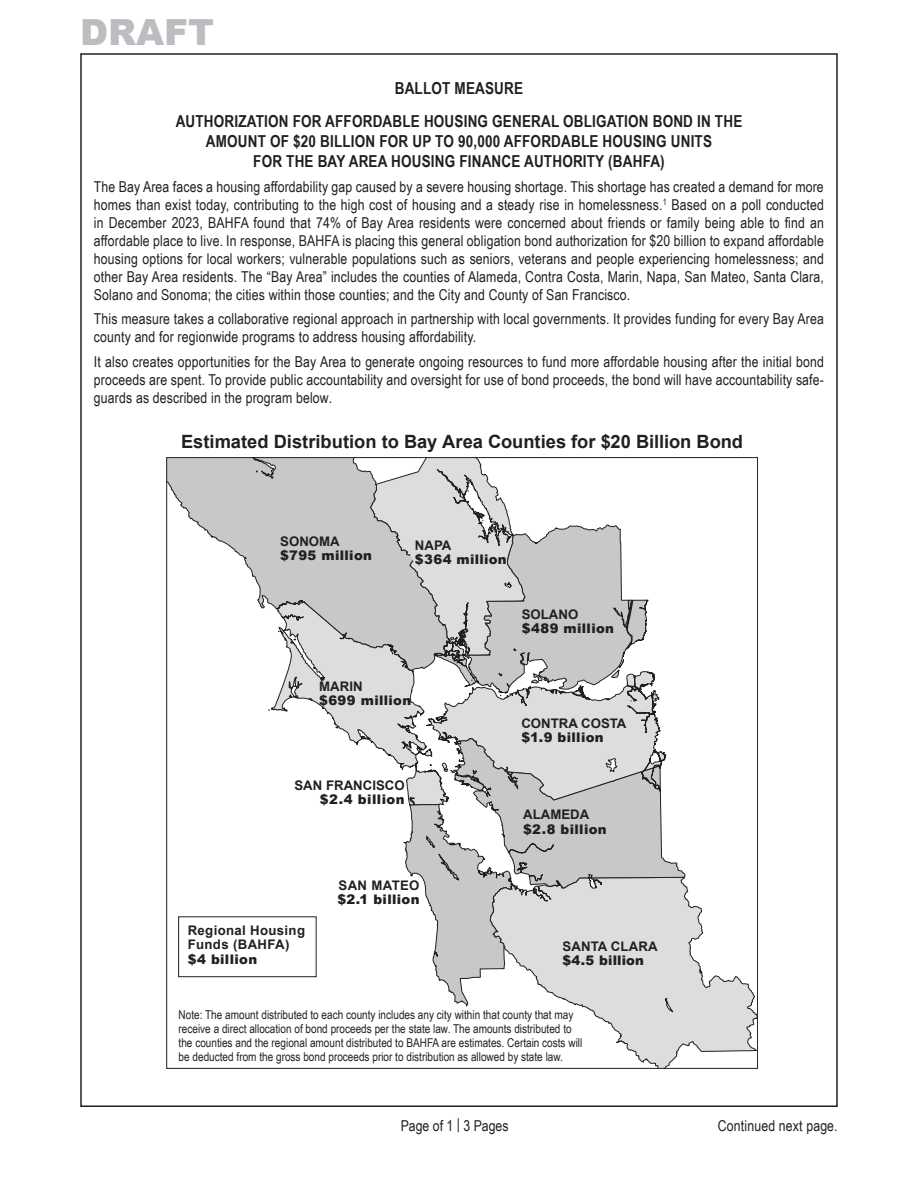
<style>
.page{position:relative;width:918px;height:1188px;background:#fff}
.page>*{position:absolute;margin:0;border:0;box-sizing:border-box;transform-origin:0 0}
.t1{font:900 36px "Arial";color:#bcbdc0}
.t2{font:700 18.3px "Arial";color:#231f20}
.Headers_H1{font:700 16.5px/19.8px "Arial Narrow";letter-spacing:.01em;color:#231f20;text-align:center}
.Normal_BC{font:15px/18px "Arial Narrow";letter-spacing:.01em;color:#231f20;text-align:justify}
.t3{font:900 13.2px/14.2px "Arial";letter-spacing:.025em;color:#231f20}
.t4{font:700 13.2px/14.2px "Arial";letter-spacing:.015em;color:#231f20}
.t5{font:12.15px/14.2px "Arial Narrow";color:#231f20}
.s1{font-style:italic}
.s2{font-weight:700}
.s3{font-weight:900}
</style>
<div class="page">
<svg style="left:168px;top:459px;width:101px;height:150px"></svg>
<svg style="left:593px;top:885px;width:162px;height:182px"></svg>
<svg style="left:269px;top:459px;width:416px;height:554px"></svg>
<div style="left:558px;top:937px;width:103px;height:34px;background:#dcdddf;border-radius:14px"></div>
<div style="left:512px;top:604px;width:104px;height:48px;background:#c7c8ca;border-radius:11px"></div>
<div style="left:316px;top:679px;width:93px;height:29px;background:#dcdddf;border-radius:13px"></div>
<div style="left:402px;top:682px;width:8px;height:29px;background:#dcdddf;border-radius:4px"></div>
<div style="left:410px;top:536px;width:73px;height:29px;background:#dcdddf;border-radius:12px"></div>
<div style="left:523px;top:615px;width:99px;height:13px;background:#c7c8ca;border-radius:4px"></div>
<div style="left:338px;top:673px;width:26px;height:12px;background:#dcdddf"></div>
<div style="left:178px;top:917px;width:138px;height:60px;border:1px solid #231f20"></div>
<h1 class="t1" style="left:80px;top:6px;width:136px">DRAFT</h1>
<h1 class="Headers_H1" style="left:395px;top:78px;width:130px">BALLOT MEASURE</h1>
<h1 class="Headers_H1" style="left:176px;top:111px;width:568px">AUTHORIZATION FOR AFFORDABLE HOUSING GENERAL OBLIGATION BOND IN THE<br>AMOUNT OF $20 BILLION FOR UP TO 90,000 AFFORDABLE HOUSING UNITS<br>FOR THE BAY AREA HOUSING FINANCE AUTHORITY (BAHFA)</h1>
<p class="Normal_BC" style="left:94px;top:177px;width:732px">The Bay Area faces a housing affordability gap caused by a severe housing shortage. This shortage has created a demand for more homes than exist today, contributing to the high cost of housing and a steady rise in homelessness.<sup>1</sup> Based on a poll conducted in December 2023, BAHFA found that 74% of Bay Area residents were concerned about friends or family being able to find an affordable place to live. In response, BAHFA is placing this general obligation bond authorization for $20 billion to expand affordable housing options for local workers; vulnerable populations such as seniors, veterans and people experiencing homelessness; and other Bay Area residents. The “Bay Area” includes the counties of Alameda, Contra Costa, Marin, Napa, San Mateo, Santa Clara, Solano and Sonoma; the cities within those counties; and the City and County of San Francisco.</p>
<p class="Normal_BC" style="left:94px;top:310px;width:731px">This measure takes a collaborative regional approach in partnership with local governments. It provides funding for every Bay Area county and for regionwide programs to address housing affordability.</p>
<p class="Normal_BC" style="left:94px;top:352px;width:732px">It also creates opportunities for the Bay Area to generate ongoing resources to fund more affordable housing after the initial bond proceeds are spent. To provide public accountability and oversight for use of bond proceeds, the bond will have accountability safe&shy;guards as described in the program below<span class="s1">.</span></p>
<p class="t2" style="left:181px;top:430px;width:564px">Estimated Distribution to Bay Area Counties for $20 Billion Bond</p>
<p class="t3" style="left:280px;top:534px;width:93px"><span class="s2">SONOMA </span>$795 million</p>
<p class="t3" style="left:415px;top:538px;width:93px"><span class="s2">NAPA<br></span>$364 million</p>
<p class="t3" style="left:522px;top:607px;width:94px"><span class="s2">SOLANO </span>$489 million</p>
<p class="t3" style="left:319px;top:679px;width:94px"><span class="s2">MARIN<br></span>$699 million</p>
<p class="t4" style="left:295px;top:779px;width:112px;text-align:right">SAN FRANCISCO <span class="s3">$2.4 billion</span></p>
<p class="t4" style="left:188px;top:923px;width:119px;line-height:14.7px">Regional Housing<br>Funds (BAHFA) <span class="s3">$4 billion</span></p>
<p class="t3" style="left:337px;top:877px;width:84px"><span class="s2">SAN MATEO </span>$2.1 billion</p>
<p class="t4" style="left:521px;top:717px;width:107px">CONTRA COSTA <span class="s3">$1.9 billion</span></p>
<p class="t3" style="left:523px;top:807px;width:85px"><span class="s2">ALAMEDA </span>$2.8 billion</p>
<p class="t3" style="left:562px;top:938px;width:97px"><span class="s2">SANTA CLARA </span>$4.5 billion</p>
<p class="t5" style="left:179px;top:1007px;width:405px">Note: The amount distributed to each county includes any city within that county that may receive a direct allocation of bond proceeds per the state law. The amounts distributed to the counties and the regional amount distributed to BAHFA are estimates. Certain costs will be deducted from the gross bond proceeds prior to distribution as allowed by state law.</p>
<p class="Normal_BC" style="left:401px;top:1116px;width:109px">Page of 1 | 3 Pages</p>
<p class="Normal_BC" style="left:718px;top:1116px;width:121px">Continued next page.</p>
</div>
